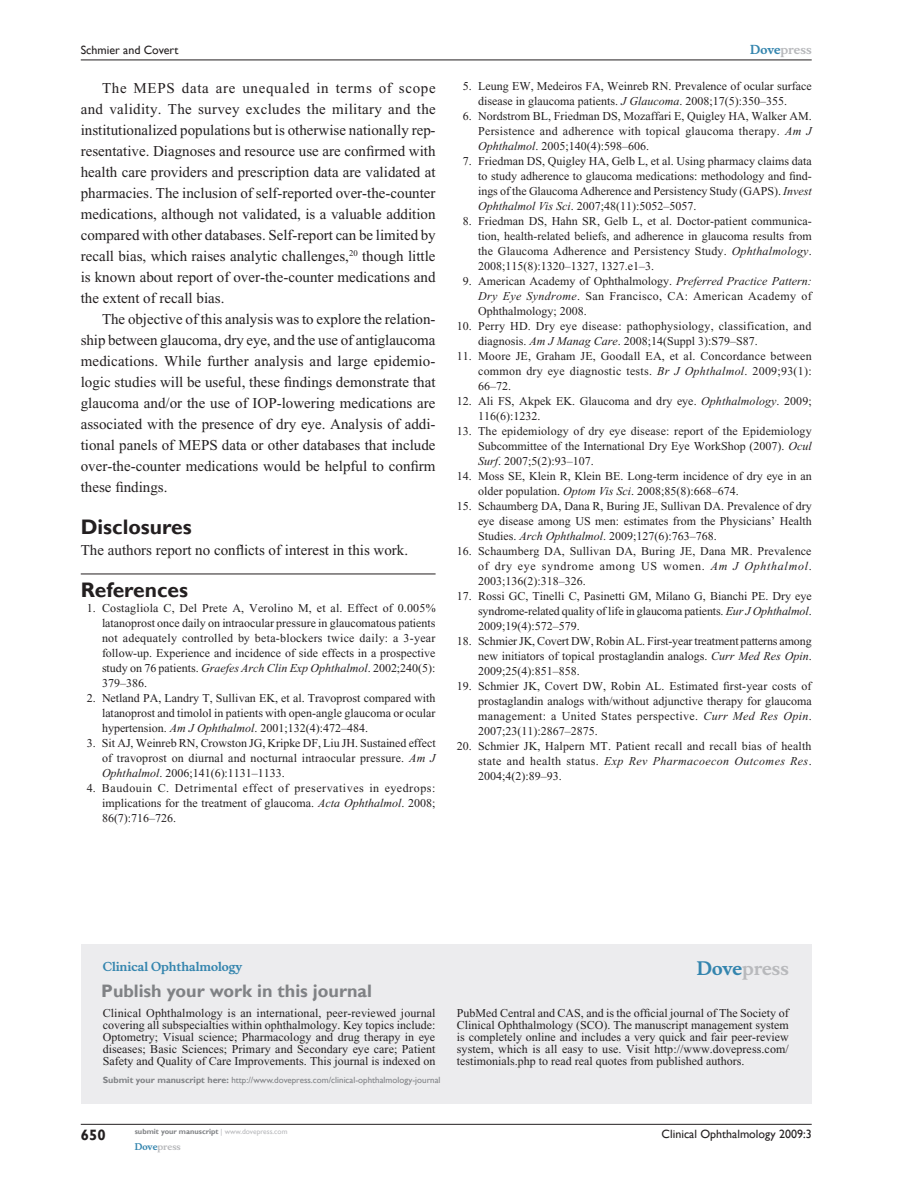
<style>
.page{position:relative;width:918px;height:1188px;background:#fff}
.page>*{position:absolute;margin:0;border:0;box-sizing:border-box;transform-origin:0 0}
.t1{font:700 21px "Gill Sans";color:#231f20}
.t2{font:700 18px "Gill Sans";color:#808285}
.t3{font:700 18px "Musee";color:#b8b9bc}
.t4{font:15px/21px "Times New Roman";color:#231f20;text-align:justify}
.t5{font:700 15px "Gill Sans";color:#231f20}
.t6{font:12px/15px "Times New Roman";color:#231f20;text-align:justify}
.t7{font:12px/15px "Times New Roman";letter-spacing:.02em;color:#231f20}
.t8{font:12px "Gill Sans";color:#231f20}
.t9{font:700 12px "Musee";color:#3485ae}
.t10{font:700 12px "Musee";color:#b8b9bc}
.t11{font:9px "Gill Sans";color:#808285}
.t12{font:700 9px "Musee";color:#b8b9bc}
.t13{font:700 7.5px "Gill Sans";color:#808285}
.s1{color:#3485ae}
.s2{font-style:italic}
.s3{font-weight:700}
.s4{font-weight:400;color:#b8b9bc}
</style>
<div class="page">
<div style="left:81px;top:944px;width:731px;height:159px;background:#ececee"></div>
<hr style="left:81px;top:1124px;width:731px;height:1px;background:#231f20">
<hr style="left:81px;top:60px;width:731px;height:1px;background:#231f20">
<hr style="left:81px;top:574px;width:355px;height:1px;background:#231f20">
<p class="t8" style="left:81px;top:43px;width:99px">Schmier and Covert</p>
<p class="t10" style="left:750px;top:43px;width:63px"><span class="s1">Dove</span>press</p>
<p class="t4" style="left:81px;top:77px;width:357px;text-indent:21px">The MEPS data are unequaled in terms of scope and validity. The survey excludes the military and the institutionalized populations but is otherwise nationally rep&shy;resentative. Diagnoses and resource use are confirmed with health care providers and prescription data are validated at pharmacies. The inclusion of self-reported over-the-counter medications, although not validated, is a valuable addition compared with other databases. Self-report can be limited by recall bias, which raises analytic challenges,<sup>20</sup> though little is known about report of over-the-counter medications and the extent of recall bias.</p>
<p class="t4" style="left:81px;top:308px;width:356px;text-indent:21px">The objective of this analysis was to explore the relation&shy;ship between glaucoma, dry eye, and the use of antiglaucoma medications. While further analysis and large epidemio&shy;logic studies will be useful, these findings demonstrate that glaucoma and/or the use of IOP-lowering medications are associated with the presence of dry eye. Analysis of addi&shy;tional panels of MEPS data or other databases that include over-the-counter medications would be helpful to confirm these findings.</p>
<h1 class="t1" style="left:81px;top:514px;width:112px">Disclosures</h1>
<p class="t4" style="left:81px;top:539px;width:329px">The authors report no conflicts of interest in this work.</p>
<h1 class="t1" style="left:81px;top:577px;width:109px">References</h1>
<p class="t6" style="left:102px;top:601px;width:335px;text-indent:-15px">1. Costagliola C, Del Prete A, Verolino M, et al. Effect of 0.005% latanoprost once daily on intraocular pressure in glaucomatous patients not adequately controlled by beta-blockers twice daily: a 3-year follow-up. Experience and incidence of side effects in a prospective study on 76 patients. <span class="s2">Graefes Arch Clin Exp Ophthalmol</span>. 2002;240(5):<br>379–386.</p>
<p class="t6" style="left:102px;top:691px;width:335px;text-indent:-15px">2. Netland PA, Landry T, Sullivan EK, et al. Travoprost compared with latanoprost and timolol in patients with open-angle glaucoma or ocular hypertension. <span class="s2">Am J Ophthalmol</span>. 2001;132(4):472–484.</p>
<p class="t6" style="left:102px;top:736px;width:335px;text-indent:-15px">3. Sit AJ, Weinreb RN, Crowston JG, Kripke DF, Liu JH. Sustained effect of travoprost on diurnal and nocturnal intraocular pressure. <span class="s2">Am J Ophthalmol</span>. 2006;141(6):1131–1133.</p>
<p class="t6" style="left:102px;top:781px;width:335px;text-indent:-15px">4. Baudouin C. Detrimental effect of preservatives in eyedrops: implications for the treatment of glaucoma. <span class="s2">Acta Ophthalmol</span>. 2008; 86(7):716–726.</p>
<p class="t6" style="left:478px;top:79px;width:335px;text-indent:-15px">5. Leung EW, Medeiros FA, Weinreb RN. Prevalence of ocular surface disease in glaucoma patients. <span class="s2">J Glaucoma</span>. 2008;17(5):350–355.</p>
<p class="t6" style="left:478px;top:109px;width:335px;text-indent:-15px">6. Nordstrom BL, Friedman DS, Mozaffari E, Quigley HA, Walker AM.<br>Persistence and adherence with topical glaucoma therapy. <span class="s2">Am J Ophthalmol</span>. 2005;140(4):598–606.</p>
<p class="t6" style="left:478px;top:154px;width:335px;text-indent:-15px">7. Friedman DS, Quigley HA, Gelb L, et al. Using pharmacy claims data to study adherence to glaucoma medications: methodology and find&shy;ings of the Glaucoma Adherence and Persistency Study (GAPS). <span class="s2">Invest Ophthalmol Vis Sci</span>. 2007;48(11):5052–5057.</p>
<p class="t6" style="left:478px;top:214px;width:335px;text-indent:-15px">8. Friedman DS, Hahn SR, Gelb L, et al. Doctor-patient communica&shy;tion, health-related beliefs, and adherence in glaucoma results from the Glaucoma Adherence and Persistency Study. <span class="s2">Ophthalmology</span>.<br>2008;115(8):1320–1327, 1327.e1–3.</p>
<p class="t6" style="left:478px;top:274px;width:335px;text-indent:-15px">9. American Academy of Ophthalmology. <span class="s2">Preferred Practice Pattern:<br>Dry Eye Syndrome</span>. San Francisco, CA: American Academy of Ophthalmology; 2008.</p>
<p class="t7" style="left:478px;top:319px;width:335px;text-indent:-21px">10. Perry HD. Dry eye disease: pathophysiology, classification, and diagnosis. <span class="s2">Am J Manag Care</span>. 2008;14(Suppl 3):S79–S87.</p>
<p class="t6" style="left:478px;top:349px;width:335px;text-indent:-21px">11. Moore JE, Graham JE, Goodall EA, et al. Concordance between common dry eye diagnostic tests. <span class="s2">Br J Ophthalmol</span>. 2009;93(1):<br>66–72.</p>
<p class="t6" style="left:478px;top:394px;width:335px;text-indent:-21px">12. Ali FS, Akpek EK. Glaucoma and dry eye. <span class="s2">Ophthalmology</span>. 2009;<br>116(6):1232.</p>
<p class="t6" style="left:478px;top:424px;width:335px;text-indent:-21px">13. The epidemiology of dry eye disease: report of the Epidemiology Subcommittee of the International Dry Eye WorkShop (2007). <span class="s2">Ocul Surf</span>. 2007;5(2):93–107.</p>
<p class="t6" style="left:478px;top:469px;width:335px;text-indent:-21px">14. Moss SE, Klein R, Klein BE. Long-term incidence of dry eye in an older population. <span class="s2">Optom Vis Sci</span>. 2008;85(8):668–674.</p>
<p class="t6" style="left:478px;top:499px;width:335px;text-indent:-21px">15. Schaumberg DA, Dana R, Buring JE, Sullivan DA. Prevalence of dry eye disease among US men: estimates from the Physicians’ Health Studies. <span class="s2">Arch Ophthalmol</span>. 2009;127(6):763–768.</p>
<p class="t6" style="left:478px;top:544px;width:335px;text-indent:-21px">16. Schaumberg DA, Sullivan DA, Buring JE, Dana MR. Prevalence of dry eye syndrome among US women. <span class="s2">Am J Ophthalmol</span>.<br>2003;136(2):318–326.</p>
<p class="t6" style="left:478px;top:589px;width:335px;text-indent:-21px">17. Rossi GC, Tinelli C, Pasinetti GM, Milano G, Bianchi PE. Dry eye syndrome-related quality of life in glaucoma patients. <span class="s2">Eur J Ophthalmol</span>.<br>2009;19(4):572–579.</p>
<p class="t6" style="left:478px;top:634px;width:335px;text-indent:-21px">18. Schmier JK, Covert DW, Robin AL. First-year treatment patterns among new initiators of topical prostaglandin analogs. <span class="s2">Curr Med Res Opin</span>.<br>2009;25(4):851–858.</p>
<p class="t6" style="left:478px;top:679px;width:335px;text-indent:-21px">19. Schmier JK, Covert DW, Robin AL. Estimated first-year costs of prostaglandin analogs with/without adjunctive therapy for glaucoma management: a United States perspective. <span class="s2">Curr Med Res Opin</span>.<br>2007;23(11):2867–2875.</p>
<p class="t6" style="left:478px;top:739px;width:335px;text-indent:-21px">20. Schmier JK, Halpern MT. Patient recall and recall bias of health state and health status. <span class="s2">Exp Rev Pharmacoecon Outcomes Res</span>.<br>2004;4(2):89–93.</p>
<p class="t9" style="left:103px;top:959px;width:141px">Clinical Ophthalmology</p>
<h2 class="t2" style="left:101px;top:980px;width:272px">Publish your work in this journal</h2>
<h2 class="t3" style="left:697px;top:958px;width:94px"><span class="s1">Dove</span>press</h2>
<p class="t6" style="left:103px;top:1007px;width:334px;line-height:12px">Clinical Ophthalmology is an international, peer-reviewed journal covering all subspecialties within ophthalmology. Key topics include:<br>Optometry; Visual science; Pharmacology and drug therapy in eye diseases; Basic Sciences; Primary and Secondary eye care; Patient Safety and Quality of Care Improvements. This journal is indexed on</p>
<p class="t6" style="left:457px;top:1007px;width:333px;line-height:12px">PubMed Central and CAS, and is the official journal of The Society of Clinical Ophthalmology (SCO). The manuscript management system is completely online and includes a very quick and fair peer-review system, which is all easy to use. Visit http://www.dovepress.com/ testimonials.php to read real quotes from published authors.</p>
<p class="t11" style="left:103px;top:1075px;width:339px"><span class="s3">Submit your manuscript here:</span> http://www.dovepress.com/clinical-ophthalmology-journal</p>
<p class="t5" style="left:81px;top:1126px;width:26px">650</p>
<p class="t13" style="left:135px;top:1127px;width:154px">submit your manuscript <span class="s4">| www.dovepress.com</span></p>
<p class="t12" style="left:135px;top:1141px;width:48px"><span class="s1">Dove</span>press</p>
<p class="t8" style="left:662px;top:1127px;width:152px">Clinical Ophthalmology 2009:3</p>
</div>
